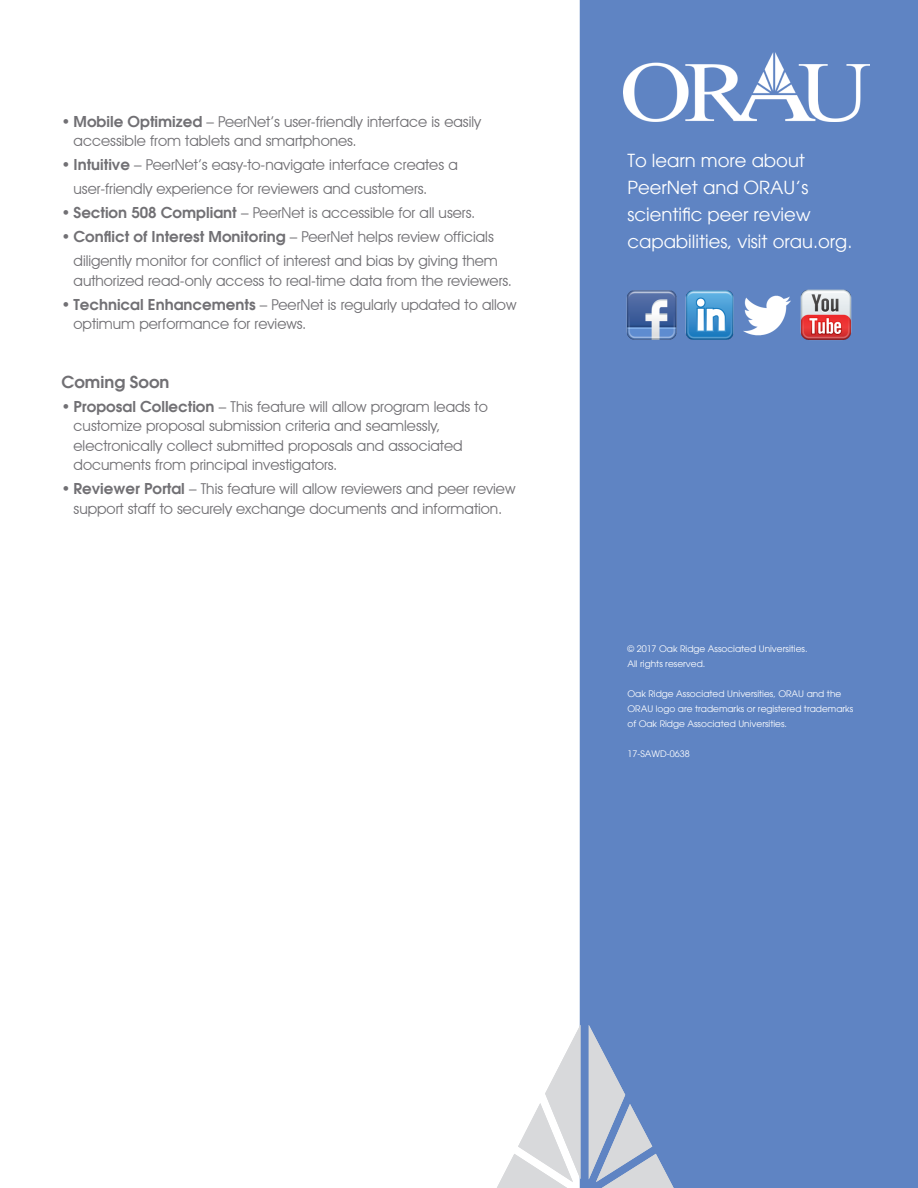
<style>
.page{position:relative;width:918px;height:1188px;background:#fff}
.page>*{position:absolute;margin:0;border:0;box-sizing:border-box;transform-origin:0 0}
.t1{font:18px "Avant Garde";color:#fff}
.t2{font:600 16.5px "Avant Garde";color:#717074}
.t3{font:15px/19.5px "Avant Garde IT Cby BT";color:#717074}
.t4{font:9px/15px "Avant Garde";color:#fff}
.s1{font-family:"Avant Garde";font-weight:600}
</style>
<div class="page">
<div style="left:580px;top:0;width:338px;height:1188px;background:#5f84c3"></div>
<svg style="left:497px;top:1025px;width:182px;height:163px"></svg>
<img style="left:597px;top:273px;width:275px;height:90px">
<img style="left:623px;top:52px;width:246px;height:69px">
<p class="t3" style="left:74px;top:112px;width:409px;text-indent:-12px"><span class="s1">• Mobile Optimized</span> – PeerNet’s user-friendly interface is easily accessible from tablets and smartphones.</p>
<p class="t3" style="left:74px;top:153px;width:386px;line-height:24px;text-indent:-12px"><span class="s1">• Intuitive</span> – PeerNet’s easy-to-navigate interface creates a user-friendly experience for reviewers and customers.</p>
<p class="t3" style="left:62px;top:203px;width:415px"><span class="s1">• Section 508 Compliant</span> – PeerNet is accessible for all users.</p>
<p class="t3" style="left:62px;top:225px;width:438px;line-height:24px;text-align:right"><span class="s1">• Conflict of Interest Monitoring</span> – PeerNet helps review officials diligently monitor for conflict of interest and bias by giving them</p>
<p class="t3" style="left:74px;top:271px;width:440px">authorized read-only access to real-time data from the reviewers.</p>
<p class="t3" style="left:74px;top:295px;width:444px;text-indent:-12px"><span class="s1">• Technical Enhancements</span> – PeerNet is regularly updated to allow optimum performance for reviews.</p>
<p class="t2" style="left:62px;top:371px;width:109px">Coming Soon</p>
<p class="t3" style="left:74px;top:397px;width:416px;text-indent:-12px"><span class="s1">• Proposal Collection</span> – This feature will allow program leads to customize proposal submission criteria and seamlessly, electronically collect submitted proposals and associated documents from principal investigators.</p>
<p class="t3" style="left:62px;top:479px;width:455px;text-align:center"><span class="s1">• Reviewer Portal</span> – This feature will allow reviewers and peer review support staff to securely exchange documents and information.</p>
<p class="t1" style="left:627px;top:149px;width:179px">To learn more about</p>
<p class="t1" style="left:627px;top:176px;width:183px">PeerNet and ORAU’s</p>
<p class="t1" style="left:627px;top:203px;width:185px">scientific peer review</p>
<p class="t1" style="left:627px;top:230px;width:226px">capabilities, visit orau.org.</p>
<p class="t4" style="left:627px;top:641px;width:182px">© 2017 Oak Ridge Associated Universities.</p>
<p class="t4" style="left:627px;top:656px;width:79px">All rights reserved.</p>
<p class="t4" style="left:627px;top:686px;width:227px">Oak Ridge Associated Universities, ORAU and the<br>ORAU logo are trademarks or registered trademarks of Oak Ridge Associated Universities.</p>
<p class="t4" style="left:627px;top:746px;width:64px">17-SAWD-0638</p>
</div>
